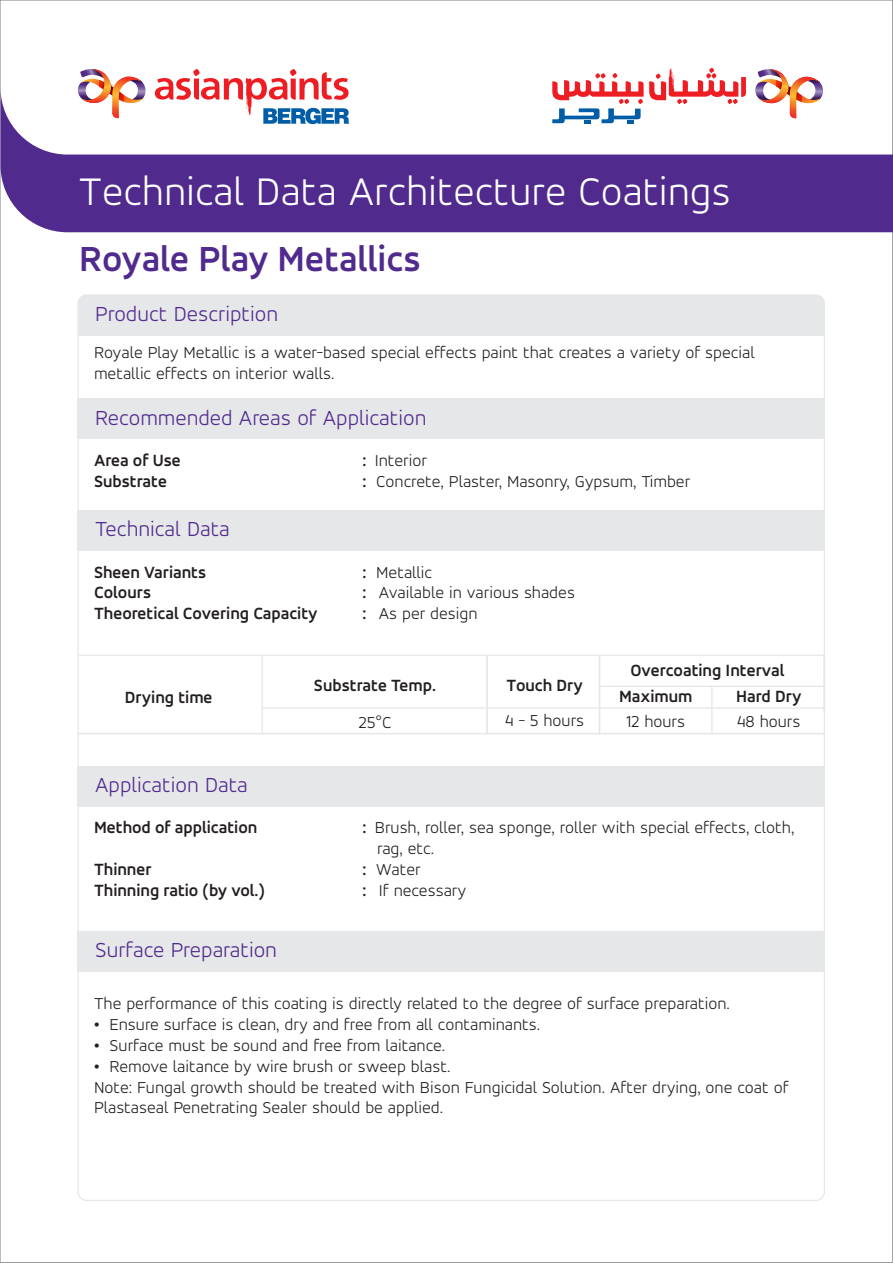
<style>
.page{position:relative;width:893px;height:1263px;background:#fff}
.page>*{position:absolute;margin:0;border:0;box-sizing:border-box;transform-origin:0 0}
.t1{font:300 42.3px "Accord Alternate";color:#fff}
.t2{font:700 37.35px "Accord Alternate";color:#502b8d}
.t3{font:300 22.35px "Accord Alternate";color:#502b8d}
.t4{font:300 17.4px/20.9px "Accord Alternate";color:#231f20}
.t5{font:700 17.4px "Accord Alternate";color:#231f20}
.s1{font-weight:700}
</style>
<div class="page">
<svg style="left:1px;top:88px;width:892px;height:144px;fill:#502b8d"></svg>
<div style="left:79px;top:296px;width:744px;height:40px;background:#e6e7e9"></div>
<div style="left:78px;top:398px;width:746px;height:41px;background:#e6e7e9"></div>
<svg style="left:753px;top:69px;width:72px;height:50px"></svg>
<svg style="left:552px;top:68px;width:194px;height:56px"></svg>
<svg style="left:155px;top:69px;width:194px;height:55px"></svg>
<svg style="left:76px;top:69px;width:71px;height:49px"></svg>
<div style="left:78px;top:510px;width:746px;height:41px;background:#e6e7e9"></div>
<div style="left:78px;top:766px;width:746px;height:40px;background:#e6e7e9"></div>
<div style="left:78px;top:931px;width:746px;height:41px;background:#e6e7e9"></div>
<hr style="left:78px;top:655px;width:747px;height:1px;background:#e6e7e9">
<hr style="left:263px;top:707px;width:561px;height:2px;background:#e6e7e9">
<hr style="left:600px;top:686px;width:225px;height:1px;background:#e6e7e9">
<hr style="left:78px;top:733px;width:747px;height:1px;background:#e6e7e9">
<hr style="left:262px;top:655px;width:1px;height:79px;background:#e6e7e9">
<hr style="left:486px;top:655px;width:2px;height:79px;background:#e6e7e9">
<hr style="left:599px;top:655px;width:1px;height:79px;background:#e6e7e9">
<hr style="left:711px;top:686px;width:2px;height:48px;background:#e6e7e9">
<hr style="left:823px;top:655px;width:2px;height:57px;background:#e6e7e9">
<h1 class="t1" style="left:79px;top:166px;width:653px">Technical Data Architecture Coatings</h1>
<h2 class="t2" style="left:79px;top:237px;width:343px">Royale Play Metallics</h2>
<p class="t3" style="left:95px;top:300px;width:184px">Product Description</p>
<p class="t4" style="left:94px;top:341px;width:662px">Royale Play Metallic is a water-based special effects paint that creates a variety of special metallic effects on interior walls.</p>
<p class="t3" style="left:95px;top:404px;width:333px">Recommended Areas of Application</p>
<p class="t5" style="left:94px;top:450px;width:88px">Area of Use</p>
<p class="t4" style="left:362px;top:449px;width:66px"><span class="s1">:</span> Interior</p>
<p class="t5" style="left:94px;top:470px;width:74px">Substrate</p>
<p class="t4" style="left:362px;top:470px;width:329px"><span class="s1">:</span> Concrete, Plaster, Masonry, Gypsum, Timber</p>
<p class="t3" style="left:95px;top:516px;width:136px">Technical Data</p>
<p class="t5" style="left:94px;top:561px;width:114px">Sheen Variants</p>
<p class="t4" style="left:362px;top:561px;width:71px"><span class="s1">:</span> Metallic</p>
<p class="t5" style="left:94px;top:582px;width:59px">Colours</p>
<p class="t4" style="left:362px;top:582px;width:214px"><span class="s1">:</span> Available in various shades</p>
<p class="t5" style="left:94px;top:603px;width:225px">Theoretical Covering Capacity</p>
<p class="t4" style="left:362px;top:603px;width:117px"><span class="s1">:</span> As per design</p>
<p class="t5" style="left:125px;top:687px;width:89px">Drying time</p>
<p class="t3" style="left:95px;top:771px;width:154px">Application Data</p>
<p class="t5" style="left:314px;top:674px;width:124px">Substrate Temp.</p>
<p class="t4" style="left:359px;top:712px;width:34px">25°C</p>
<p class="t5" style="left:507px;top:674px;width:78px">Touch Dry</p>
<p class="t5" style="left:630px;top:660px;width:156px">Overcoating Interval</p>
<p class="t5" style="left:619px;top:685px;width:75px">Maximum</p>
<p class="t5" style="left:736px;top:685px;width:67px">Hard Dry</p>
<p class="t4" style="left:505px;top:710px;width:81px">4 - 5 hours</p>
<p class="t4" style="left:626px;top:710px;width:60px">12 hours</p>
<p class="t4" style="left:737px;top:710px;width:65px">48 hours</p>
<p class="t5" style="left:94px;top:817px;width:165px">Method of application</p>
<p class="t4" style="left:377px;top:817px;width:419px;text-indent:-15px"><span class="s1">:</span> Brush, roller, sea sponge, roller with special effects, cloth, rag, etc.</p>
<p class="t5" style="left:94px;top:859px;width:59px">Thinner</p>
<p class="t4" style="left:362px;top:859px;width:60px"><span class="s1">:</span> Water</p>
<p class="t5" style="left:94px;top:880px;width:172px">Thinning ratio (by vol.)</p>
<p class="t4" style="left:362px;top:880px;width:105px"><span class="s1">:</span> If necessary</p>
<p class="t3" style="left:95px;top:937px;width:183px">Surface Preparation</p>
<p class="t4" style="left:94px;top:992px;width:637px">The performance of this coating is directly related to the degree of surface preparation.</p>
<p class="t4" style="left:94px;top:1013px;width:448px"><span class="s1">•</span> Ensure surface is clean, dry and free from all contaminants.</p>
<p class="t4" style="left:94px;top:1034px;width:353px"><span class="s1">•</span> Surface must be sound and free from laitance.</p>
<p class="t4" style="left:94px;top:1055px;width:696px"><span class="s1">•</span> Remove laitance by wire brush or sweep blast.<br>Note: Fungal growth should be treated with Bison Fungicidal Solution. After drying, one coat of<br>Plastaseal Penetrating Sealer should be applied.</p>
</div>
